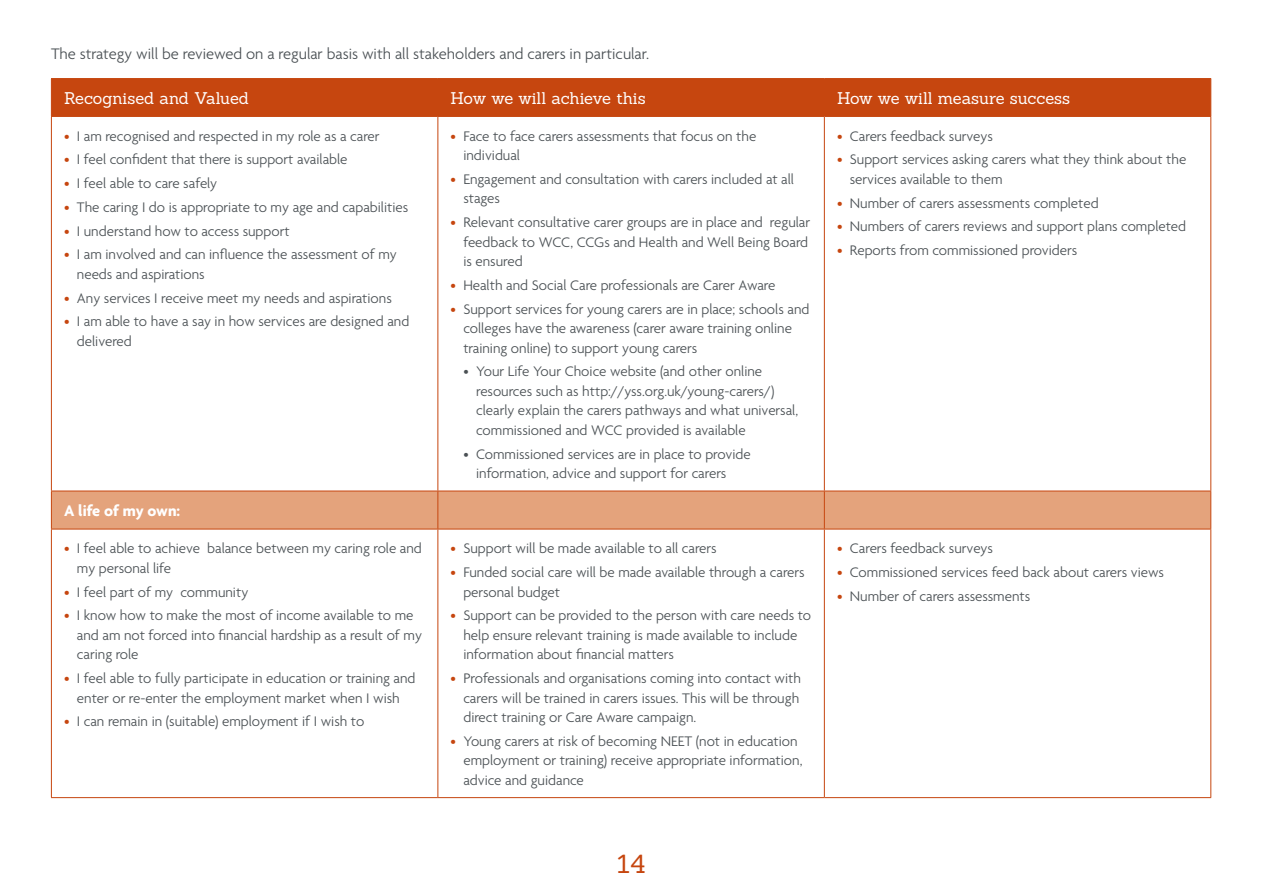
<style>
.page{position:relative;width:1263px;height:893px;background:#fff}
.page>*{position:absolute;margin:0;border:0;box-sizing:border-box;transform-origin:0 0}
.t1{font:25.5px "Sanchez";color:#c6460f}
.t2{font:300 16.5px "Agenda";color:#4a5054}
.t3{font:16.5px "Sanchez";letter-spacing:-.005em;color:#fff}
.t4{font:700 16.5px "Agenda";color:#fff}
.t5{font:300 15px/19.5px "Agenda";color:#4a5054}
.s1{font-weight:400;color:#c6460f}
</style>
<div class="page">
<div style="left:52px;top:79px;width:1158px;height:37px;background:#c6460f"></div>
<div style="left:52px;top:492px;width:1158px;height:37px;background:#e4a37c"></div>
<hr style="left:437px;top:79px;width:1px;height:37px;background:#c6460f">
<hr style="left:824px;top:79px;width:1px;height:37px;background:#c6460f">
<hr style="left:51px;top:116px;width:387px;height:1px;background:#c6460f">
<hr style="left:438px;top:116px;width:386px;height:1px;background:#c6460f">
<hr style="left:437px;top:117px;width:1px;height:374px;background:#c6460f">
<hr style="left:824px;top:116px;width:387px;height:1px;background:#c6460f">
<hr style="left:824px;top:117px;width:1px;height:374px;background:#c6460f">
<hr style="left:51px;top:491px;width:387px;height:1px;background:#c6460f">
<hr style="left:438px;top:491px;width:386px;height:1px;background:#c6460f">
<hr style="left:437px;top:491px;width:1px;height:38px;background:#c6460f">
<hr style="left:824px;top:491px;width:387px;height:1px;background:#c6460f">
<hr style="left:824px;top:491px;width:1px;height:38px;background:#c6460f">
<hr style="left:51px;top:529px;width:387px;height:1px;background:#c6460f">
<hr style="left:438px;top:529px;width:386px;height:1px;background:#c6460f">
<hr style="left:437px;top:529px;width:1px;height:268px;background:#c6460f">
<hr style="left:824px;top:529px;width:387px;height:1px;background:#c6460f">
<hr style="left:824px;top:529px;width:1px;height:268px;background:#c6460f">
<hr style="left:51px;top:117px;width:1px;height:374px;background:#c6460f">
<hr style="left:1210px;top:117px;width:1px;height:374px;background:#c6460f">
<hr style="left:51px;top:491px;width:1px;height:38px;background:#c6460f">
<hr style="left:1210px;top:491px;width:1px;height:38px;background:#c6460f">
<hr style="left:51px;top:529px;width:1px;height:268px;background:#c6460f">
<hr style="left:1210px;top:529px;width:1px;height:268px;background:#c6460f">
<hr style="left:51px;top:78px;width:387px;height:1px;background:#c6460f">
<hr style="left:51px;top:79px;width:1px;height:37px;background:#c6460f">
<hr style="left:438px;top:78px;width:386px;height:1px;background:#c6460f">
<hr style="left:824px;top:78px;width:387px;height:1px;background:#c6460f">
<hr style="left:1210px;top:79px;width:1px;height:37px;background:#c6460f">
<hr style="left:51px;top:797px;width:387px;height:1px;background:#c6460f">
<hr style="left:438px;top:797px;width:386px;height:1px;background:#c6460f">
<hr style="left:824px;top:797px;width:387px;height:1px;background:#c6460f">
<p class="t2" style="left:51px;top:44px;width:600px">The strategy will be reviewed on a regular basis with all stakeholders and carers in particular.</p>
<p class="t3" style="left:64px;top:87px;width:186px">Recognised and Valued</p>
<p class="t3" style="left:451px;top:87px;width:197px">How we will achieve this</p>
<p class="t3" style="left:837px;top:87px;width:235px">How we will measure success</p>
<p class="t5" style="left:64px;top:126px;width:317px"><span class="s1">•</span> I am recognised and respected in my role as a carer</p>
<p class="t5" style="left:64px;top:150px;width:285px"><span class="s1">•</span> I feel confident that there is support available</p>
<p class="t5" style="left:64px;top:173px;width:155px"><span class="s1">•</span> I feel able to care safely</p>
<p class="t5" style="left:64px;top:197px;width:346px"><span class="s1">•</span> The caring I do is appropriate to my age and capabilities</p>
<p class="t5" style="left:64px;top:221px;width:227px"><span class="s1">•</span> I understand how to access support</p>
<p class="t5" style="left:77px;top:245px;width:321px;text-indent:-13px"><span class="s1">•</span> I am involved and can influence the assessment of my needs and aspirations</p>
<p class="t5" style="left:64px;top:288px;width:329px"><span class="s1">•</span> Any services I receive meet my needs and aspirations</p>
<p class="t5" style="left:77px;top:312px;width:334px;text-indent:-13px"><span class="s1">•</span> I am able to have a say in how services are designed and delivered</p>
<p class="t5" style="left:837px;top:126px;width:157px"><span class="s1">•</span> Carers feedback surveys</p>
<p class="t5" style="left:850px;top:150px;width:338px;text-indent:-13px"><span class="s1">•</span> Support services asking carers what they think about the services available to them</p>
<p class="t5" style="left:837px;top:193px;width:263px"><span class="s1">•</span> Number of carers assessments completed</p>
<p class="t5" style="left:837px;top:217px;width:350px"><span class="s1">•</span> Numbers of carers reviews and support plans completed</p>
<p class="t5" style="left:837px;top:240px;width:242px"><span class="s1">•</span> Reports from commissioned providers</p>
<p class="t5" style="left:463px;top:126px;width:294px;text-indent:-13px"><span class="s1">•</span> Face to face carers assessments that focus on the individual</p>
<p class="t5" style="left:463px;top:169px;width:332px;text-indent:-13px"><span class="s1">•</span> Engagement and consultation with carers included at all stages</p>
<p class="t5" style="left:463px;top:212px;width:348px;text-indent:-13px"><span class="s1">•</span> Relevant consultative carer groups are in place and regular feedback to WCC, CCGs and Health and Well Being Board is ensured</p>
<p class="t5" style="left:451px;top:275px;width:326px"><span class="s1">•</span> Health and Social Care professionals are Carer Aware</p>
<p class="t5" style="left:463px;top:299px;width:348px;text-indent:-13px"><span class="s1">•</span> Support services for young carers are in place; schools and colleges have the awareness (carer aware training online training online) to support young carers</p>
<p class="t5" style="left:476px;top:362px;width:323px;text-indent:-13px">• Your Life Your Choice website (and other online resources such as http://yss.org.uk/young-carers/) clearly explain the carers pathways and what universal, commissioned and WCC provided is available</p>
<p class="t5" style="left:476px;top:444px;width:276px;text-indent:-13px">• Commissioned services are in place to provide information, advice and support for carers</p>
<p class="t4" style="left:64px;top:501px;width:118px">A life of my own:</p>
<p class="t5" style="left:77px;top:538px;width:346px;text-indent:-13px"><span class="s1">•</span> I feel able to achieve balance between my caring role and my personal life</p>
<p class="t5" style="left:64px;top:582px;width:186px"><span class="s1">•</span> I feel part of my community</p>
<p class="t5" style="left:77px;top:605px;width:347px;text-indent:-13px"><span class="s1">•</span> I know how to make the most of income available to me and am not forced into financial hardship as a result of my caring role</p>
<p class="t5" style="left:64px;top:668px;width:353px;text-align:center"><span class="s1">•</span> I feel able to fully participate in education or training and enter or re-enter the employment market when I wish</p>
<p class="t5" style="left:64px;top:711px;width:302px"><span class="s1">•</span> I can remain in (suitable) employment if I wish to</p>
<p class="t5" style="left:451px;top:538px;width:267px"><span class="s1">•</span> Support will be made available to all carers</p>
<p class="t5" style="left:463px;top:562px;width:343px;text-indent:-13px"><span class="s1">•</span> Funded social care will be made available through a carers personal budget</p>
<p class="t5" style="left:463px;top:605px;width:349px;text-indent:-13px"><span class="s1">•</span> Support can be provided to the person with care needs to help ensure relevant training is made available to include information about financial matters</p>
<p class="t5" style="left:463px;top:668px;width:339px;text-indent:-13px"><span class="s1">•</span> Professionals and organisations coming into contact with carers will be trained in carers issues. This will be through direct training or Care Aware campaign.</p>
<p class="t5" style="left:463px;top:731px;width:341px;text-indent:-13px"><span class="s1">•</span> Young carers at risk of becoming NEET (not in education employment or training) receive appropriate information, advice and guidance</p>
<h1 class="t1" style="left:617px;top:848px;width:30px">14</h1>
<p class="t5" style="left:837px;top:538px;width:157px"><span class="s1">•</span> Carers feedback surveys</p>
<p class="t5" style="left:837px;top:562px;width:328px"><span class="s1">•</span> Commissioned services feed back about carers views</p>
<p class="t5" style="left:837px;top:586px;width:195px"><span class="s1">•</span> Number of carers assessments</p>
</div>
